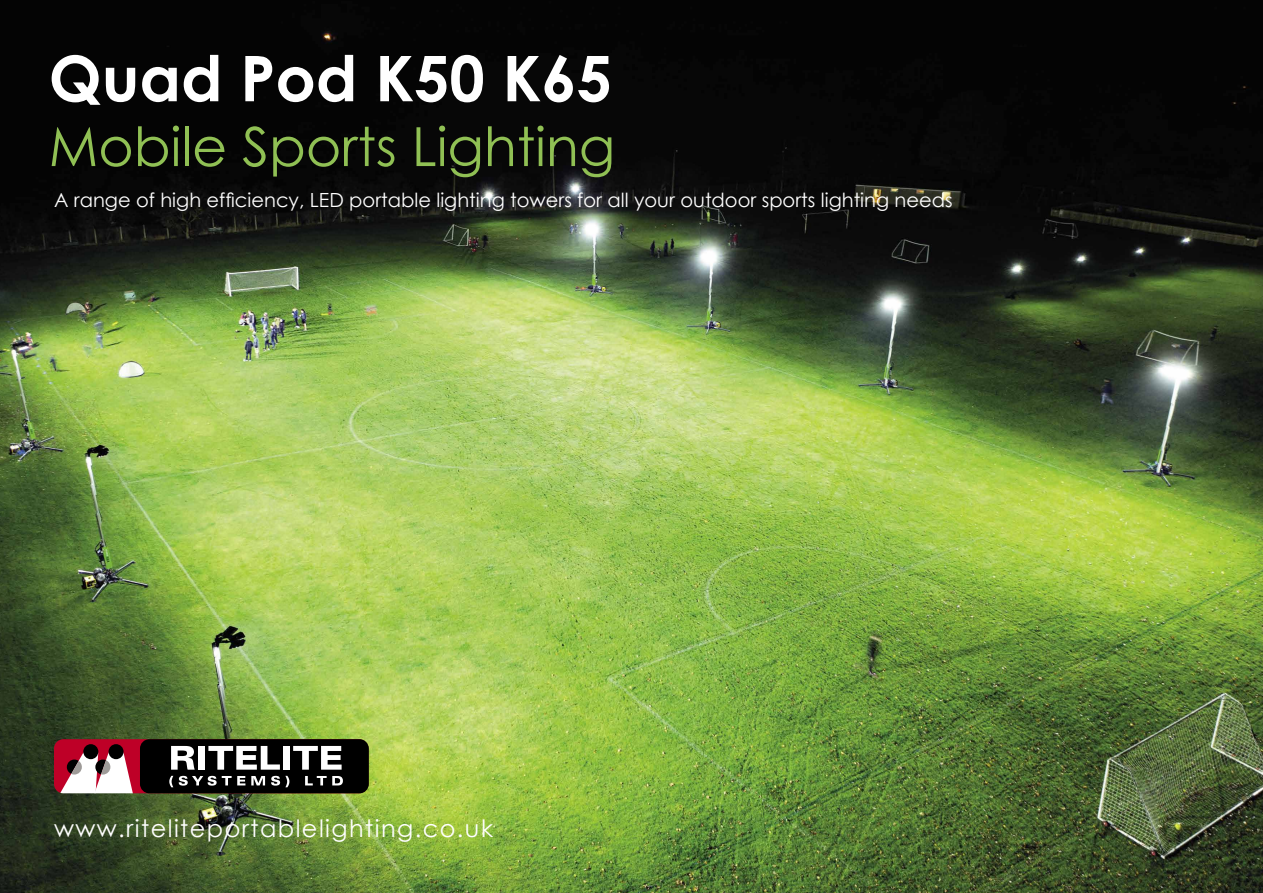
<style>
.page{position:relative;width:1263px;height:893px;background:#fff}
.page>*{position:absolute;margin:0;border:0;box-sizing:border-box;transform-origin:0 0}
.t1{font:700 63px "Century Gothic";color:#fff}
.t2{font:54px "Century Gothic";color:#90c054}
.t3{font:24px "Century Gothic";letter-spacing:.06em;color:#fff}
.t4{font:19.5px "Century Gothic";color:#fff}
</style>
<div class="page">
<img style="left:0;top:0;width:1263px;height:893px">
<svg style="left:54px;top:739px;width:314px;height:54px"></svg>
<h1 class="t1" style="left:49px;top:31px;width:565px">Quad Pod K50 K65</h1>
<h2 class="t2" style="left:49px;top:109px;width:568px">Mobile Sports Lighting</h2>
<p class="t4" style="left:54px;top:186px;width:900px">A range of high efficiency, LED portable lighting towers for all your outdoor sports lighting needs</p>
<p class="t3" style="left:54px;top:811px;width:441px">www.riteliteportablelighting.co.uk</p>
</div>
